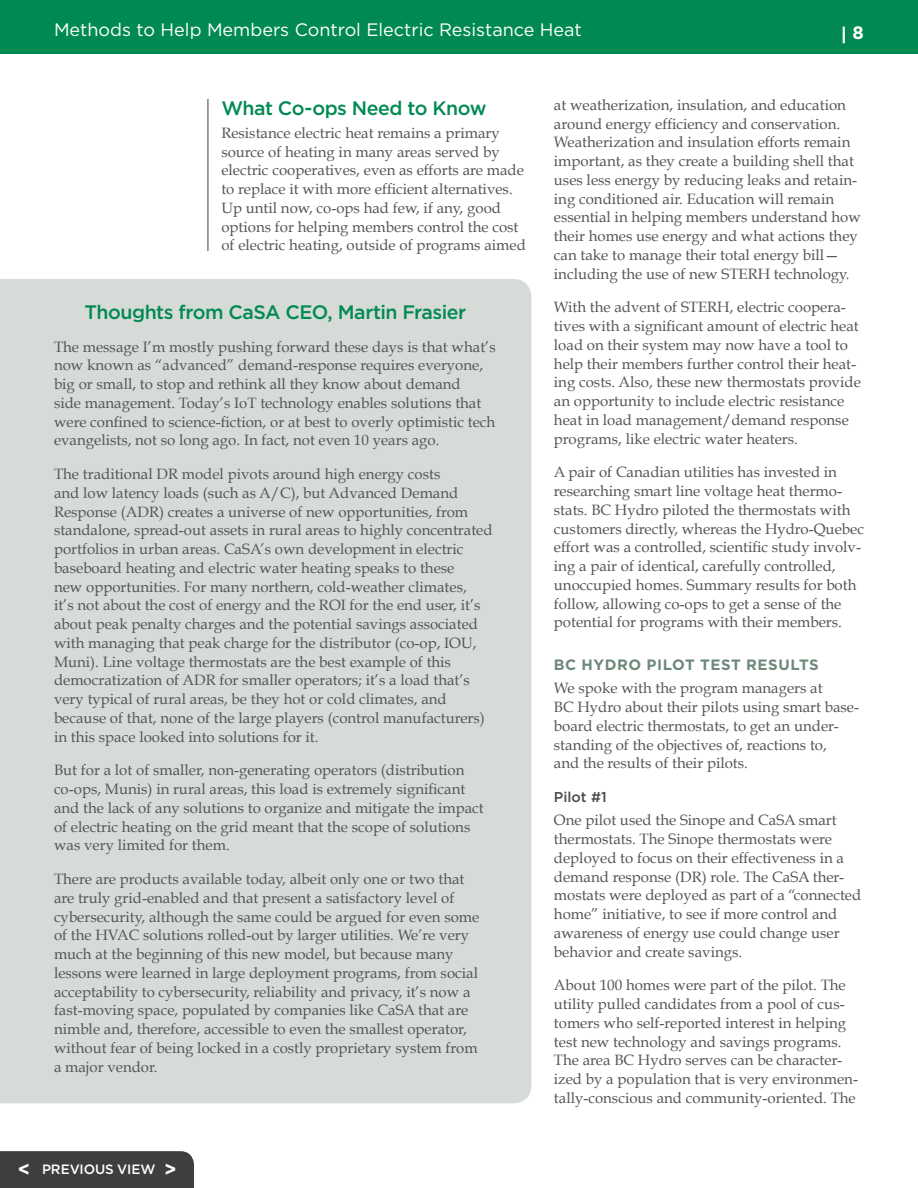
<style>
.page{position:relative;width:918px;height:1188px;background:#fff}
.page>*{position:absolute;margin:0;border:0;box-sizing:border-box;transform-origin:0 0}
.Header_1{font:500 19.5px "Gotham";letter-spacing:-.025em;color:#008a52}
.t1{font:18px "Gotham";color:#fff}
.t2{font:700 18px "Gotham";color:#fff}
.Body_Copy{font:15px/18.8px "Book Antiqua";color:#545557}
.Header_2{font:700 15px "Gotham";letter-spacing:.035em;color:#6e8879}
.Header_3{font:500 14.25px "Gotham";color:#4a4b4c}
.t3{font:500 13.5px "Gotham";letter-spacing:-.005em;color:#fff}
.s1{font-weight:700;font-size:19.5px}
</style>
<div class="page">
<div style="left:0;top:0;width:918px;height:54px;background:#008a52"></div>
<div style="left:0;top:1151px;width:194px;height:37px;background:#3e3e3f"></div>
<hr style="left:208px;top:99px;width:1px;height:152px;background:#3e3e3f">
<div style="left:0;top:279px;width:531px;height:824px;background:#d7dbd8"></div>
<p class="t1" style="left:54px;top:18px;width:529px">Methods to Help Members Control Electric Resistance Heat</p>
<p class="t2" style="left:841px;top:22px;width:25px">| 8</p>
<p class="Header_1" style="left:221px;top:95px;width:267px">What Co-ops Need to Know</p>
<p class="Body_Copy" style="left:221px;top:123px;width:306px">Resistance electric heat remains a primary source of heating in many areas served by electric cooperatives, even as efforts are made to replace it with more efficient alternatives.<br>Up until now, co-ops had few, if any, good options for helping members control the cost of electric heating, outside of programs aimed</p>
<p class="Header_1" style="left:85px;top:299px;width:383px">Thoughts from CaSA CEO, Martin Frasier</p>
<p class="Body_Copy" style="left:54px;top:337px;width:443px">The message I’m mostly pushing forward these days is that what’s now known as “advanced” demand-response requires everyone, big or small, to stop and rethink all they know about demand<br>side management. Today’s IoT technology enables solutions that were confined to science-fiction, or at best to overly optimistic tech evangelists, not so long ago. In fact, not even 10 years ago.</p>
<p class="Body_Copy" style="left:54px;top:465px;width:440px">The traditional DR model pivots around high energy costs<br>and low latency loads (such as A/C), but Advanced Demand Response (ADR) creates a universe of new opportunities, from standalone, spread-out assets in rural areas to highly concentrated portfolios in urban areas. CaSA’s own development in electric baseboard heating and electric water heating speaks to these<br>new opportunities. For many northern, cold-weather climates,<br>it’s not about the cost of energy and the ROI for the end user, it’s about peak penalty charges and the potential savings associated with managing that peak charge for the distributor (co-op, IOU, Muni). Line voltage thermostats are the best example of this democratization of ADR for smaller operators; it’s a load that’s very typical of rural areas, be they hot or cold climates, and because of that, none of the large players (control manufacturers) in this space looked into solutions for it.</p>
<p class="Body_Copy" style="left:54px;top:761px;width:431px">But for a lot of smaller, non-generating operators (distribution co-ops, Munis) in rural areas, this load is extremely significant and the lack of any solutions to organize and mitigate the impact of electric heating on the grid meant that the scope of solutions was very limited for them.</p>
<p class="Body_Copy" style="left:54px;top:870px;width:427px">There are products available today, albeit only one or two that are truly grid-enabled and that present a satisfactory level of cybersecurity, although the same could be argued for even some of the HVAC solutions rolled-out by larger utilities. We’re very much at the beginning of this new model, but because many lessons were learned in large deployment programs, from social acceptability to cybersecurity, reliability and privacy, it’s now a fast-moving space, populated by companies like CaSA that are nimble and, therefore, accessible to even the smallest operator, without fear of being locked in a costly proprietary system from a major vendor.</p>
<p class="t3" style="left:18px;top:1161px;width:160px"><span class="s1">&lt;</span> PREVIOUS VIEW <span class="s1">&gt;</span></p>
<p class="Body_Copy" style="left:554px;top:95px;width:309px">at weatherization, insulation, and education around energy efficiency and conservation.<br>Weatherization and insulation efforts remain important, as they create a building shell that uses less energy by reducing leaks and retain&shy;ing conditioned air. Education will remain essential in helping members understand how their homes use energy and what actions they can take to manage their total energy bill— including the use of new STERH technology.</p>
<p class="Body_Copy" style="left:554px;top:298px;width:308px">With the advent of STERH, electric coopera&shy;tives with a significant amount of electric heat load on their system may now have a tool to help their members further control their heat&shy;ing costs. Also, these new thermostats provide an opportunity to include electric resistance heat in load management/demand response programs, like electric water heaters.</p>
<p class="Body_Copy" style="left:554px;top:463px;width:312px">A pair of Canadian utilities has invested in researching smart line voltage heat thermo&shy;stats. BC Hydro piloted the thermostats with customers directly, whereas the Hydro-Quebec effort was a controlled, scientific study involv&shy;ing a pair of identical, carefully controlled, unoccupied homes. Summary results for both follow, allowing co-ops to get a sense of the potential for programs with their members.</p>
<p class="Header_2" style="left:554px;top:655px;width:266px">BC HYDRO PILOT TEST RESULTS</p>
<p class="Body_Copy" style="left:554px;top:679px;width:307px">We spoke with the program managers at<br>BC Hydro about their pilots using smart base&shy;board electric thermostats, to get an under&shy;standing of the objectives of, reactions to,<br>and the results of their pilots.</p>
<p class="Header_3" style="left:554px;top:788px;width:54px">Pilot #1</p>
<p class="Body_Copy" style="left:554px;top:811px;width:309px">One pilot used the Sinope and CaSA smart thermostats. The Sinope thermostats were deployed to focus on their effectiveness in a demand response (DR) role. The CaSA ther&shy;mostats were deployed as part of a “connected home” initiative, to see if more control and awareness of energy use could change user behavior and create savings.</p>
<p class="Body_Copy" style="left:554px;top:976px;width:306px">About 100 homes were part of the pilot. The utility pulled candidates from a pool of cus&shy;tomers who self-reported interest in helping test new technology and savings programs.<br>The area BC Hydro serves can be character&shy;ized by a population that is very environmen&shy;tally-conscious and community-oriented. The</p>
</div>
